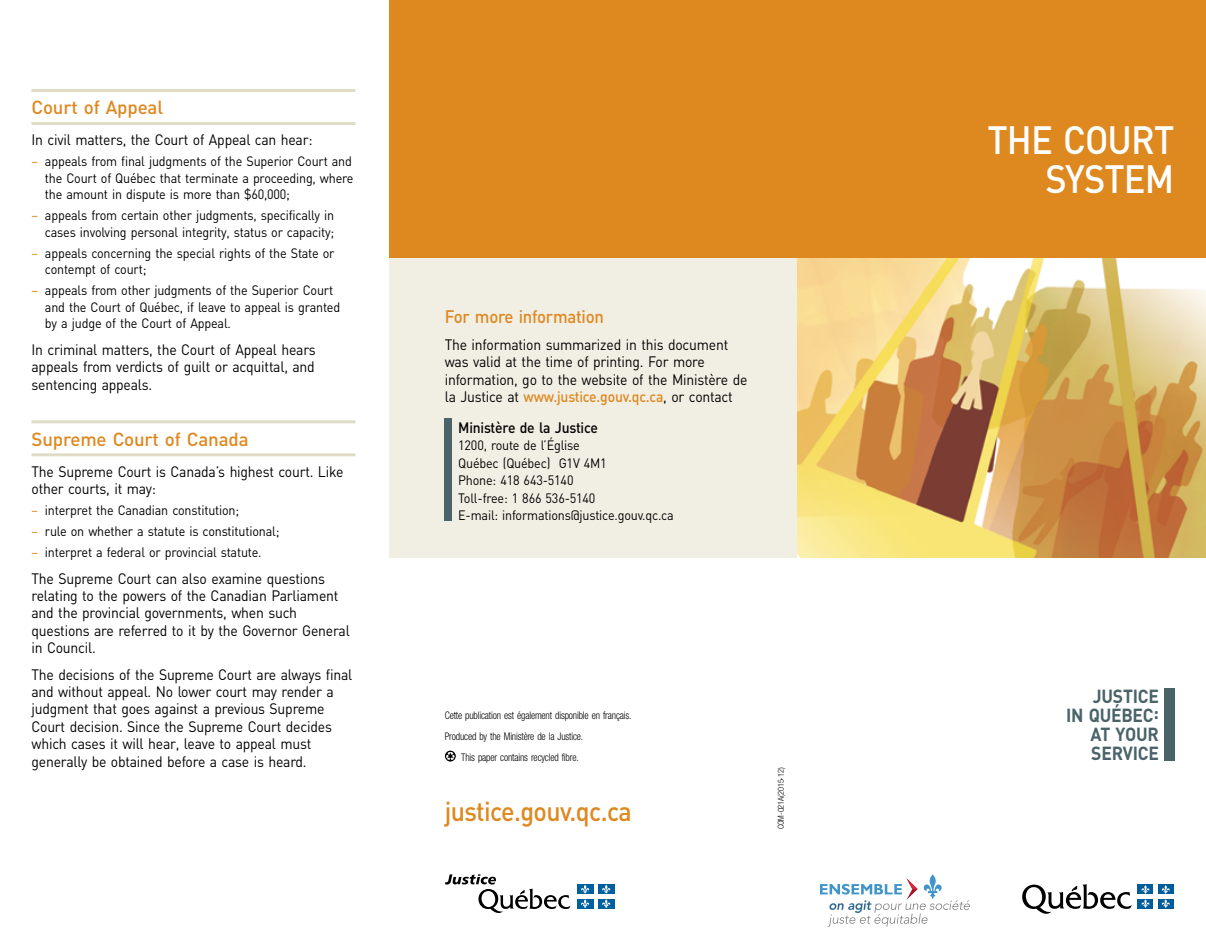
<style>
.page{position:relative;width:1206px;height:945px;background:#fff}
.page>*{position:absolute;margin:0;border:0;box-sizing:border-box;transform-origin:0 0}
.t1{font:500 39px/39px "DIN";letter-spacing:-.025em;color:#fff;text-align:right;scale:.93 1}
.t2{font:500 27px "DIN";letter-spacing:-.025em;color:#de8820;scale:.93 1}
.t3{font:500 18.75px "DIN";letter-spacing:-.01em;color:#de8820}
.t4{font:700 18.75px/18.9px "DIN";letter-spacing:-.015em;color:#496369;text-align:right;scale:.93 1}
.t5{font:500 18px "DIN";letter-spacing:-.015em;color:#de8820;scale:.93 1}
.t6{font:15px/17.4px "DIN";letter-spacing:-.015em;color:#000;scale:.93 1}
.t7{font:500 15px "DIN";letter-spacing:-.015em;color:#000;scale:.93 1}
.t8{font:13.5px/16.5px "DIN";letter-spacing:-.015em;color:#000;scale:.93 1}
.t9{font:300 condensed 10.5px "Helvetica Neue";letter-spacing:-.015em;color:#000;scale:.93 1}
.t10{font:300 condensed 8.25px "Helvetica Neue";letter-spacing:-.01em;color:#000}
.s1{color:#de8820}
.s2{font-weight:500;color:#de8820}
</style>
<div class="page">
<svg style="left:389px;top:0;width:1px;height:558px"></svg>
<svg style="left:445px;top:751px;width:11px;height:11px"></svg>
<img style="left:797px;top:257px;width:409px;height:301px">
<div style="left:390px;top:256px;width:407px;height:302px;background:#f1efe4"></div>
<div style="left:390px;top:0;width:816px;height:257px;background:#de8820"></div>
<hr style="left:32px;top:89px;width:324px;height:3px;background:#e0dbc5">
<hr style="left:32px;top:122px;width:324px;height:3px;background:#e0dbc5">
<hr style="left:32px;top:420px;width:324px;height:3px;background:#e0dbc5">
<hr style="left:32px;top:453px;width:324px;height:3px;background:#e0dbc5">
<div style="left:1158px;top:885px;width:16px;height:9px;background:#005c9b"></div>
<div style="left:1158px;top:899px;width:16px;height:9px;background:#005c9b"></div>
<svg style="left:1022px;top:884px;width:148px;height:30px"></svg>
<div style="left:444px;top:418px;width:8px;height:103px;background:#496369"></div>
<div style="left:1164px;top:688px;width:10px;height:73px;background:#496369"></div>
<svg style="left:820px;top:874px;width:150px;height:53px"></svg>
<svg style="left:445px;top:874px;width:126px;height:39px"></svg>
<div style="left:577px;top:884px;width:16px;height:10px;background:#005f9f"></div>
<div style="left:598px;top:884px;width:16px;height:10px;background:#005f9f"></div>
<div style="left:577px;top:899px;width:16px;height:10px;background:#005f9f"></div>
<svg style="left:581px;top:885px;width:8px;height:23px"></svg>
<div style="left:598px;top:899px;width:16px;height:10px;background:#005f9f"></div>
<svg style="left:602px;top:885px;width:9px;height:23px"></svg>
<h2 class="t3" style="left:32px;top:96px;width:133px">Court of Appeal</h2>
<p class="t6" style="left:32px;top:131px;width:304px">In civil matters, the Court of Appeal can hear:</p>
<p class="t8" style="left:45px;top:153px;width:333px;text-align:justify;text-indent:-13px"><span class="s1">−</span> appeals from final judgments of the Superior Court and the Court of Québec that terminate a proceeding, where the amount in dispute is more than $60,000;</p>
<p class="t8" style="left:32px;top:207px;width:327px;text-align:right"><span class="s1">−</span> appeals from certain other judgments, specifically in cases involving personal integrity, status or capacity;</p>
<p class="t8" style="left:45px;top:245px;width:313px;text-indent:-13px"><span class="s1">−</span> appeals concerning the special rights of the State or contempt of court;</p>
<p class="t8" style="left:45px;top:282px;width:319px;text-indent:-13px"><span class="s1">−</span> appeals from other judgments of the Superior Court and the Court of Québec, if leave to appeal is granted by a judge of the Court of Appeal.</p>
<p class="t6" style="left:32px;top:340px;width:307px;text-align:justify">In criminal matters, the Court of Appeal hears appeals from verdicts of guilt or acquittal, and sentencing appeals.</p>
<h2 class="t3" style="left:32px;top:427px;width:219px">Supreme Court of Canada</h2>
<p class="t6" style="left:32px;top:462px;width:337px">The Supreme Court is Canada’s highest court. Like other courts, it may:</p>
<p class="t8" style="left:32px;top:500px;width:268px;line-height:21px"><span class="s1">−</span> interpret the Canadian constitution;<br><span class="s1">−</span> rule on whether a statute is constitutional; <span class="s1">−</span> interpret a federal or provincial statute.</p>
<p class="t6" style="left:32px;top:569px;width:344px">The Supreme Court can also examine questions relating to the powers of the Canadian Parliament and the provincial governments, when such questions are referred to it by the Governor General in Council.</p>
<p class="t6" style="left:32px;top:665px;width:346px">The decisions of the Supreme Court are always final and without appeal. No lower court may render a judgment that goes against a previous Supreme Court decision. Since the Supreme Court decides which cases it will hear, leave to appeal must generally be obtained before a case is heard.</p>
<h2 class="t5" style="left:445px;top:305px;width:173px">For more information</h2>
<p class="t6" style="left:445px;top:335px;width:327px">The information summarized in this document was valid at the time of printing. For more information, go to the website of the Ministère de la Justice at <span class="s2">www.justice.gouv.qc.ca</span>, or contact</p>
<p class="t7" style="left:458px;top:418px;width:152px">Ministère de la Justice</p>
<p class="t8" style="left:458px;top:436px;width:233px;line-height:17.4px">1200, route de l’Église<br>Québec (Québec) G1V 4M1<br>Phone: 418 643-5140<br>Toll-free: 1 866 536-5140<br>E-mail: informations@justice.gouv.qc.ca</p>
<p class="t9" style="left:445px;top:709px;width:202px">Cette publication est également disponible en français.</p>
<p class="t9" style="left:445px;top:730px;width:150px">Produced by the Ministère de la Justice.</p>
<p class="t9" style="left:461px;top:751px;width:128px">This paper contains recycled fibre.</p>
<h2 class="t2" style="left:445px;top:794px;width:203px">justice.gouv.qc.ca</h2>
<p class="t10" style="left:776px;top:829px;width:64px;rotate:-90deg">COM-021A(2015-12)</p>
<h1 class="t1" style="left:987px;top:119px;width:203px">THE COURT<br>SYSTEM</h1>
<p class="t4" style="left:1066px;top:686px;width:101px">JUSTICE<br>IN QUÉBEC:<br>AT YOUR<br>SERVICE</p>
</div>
